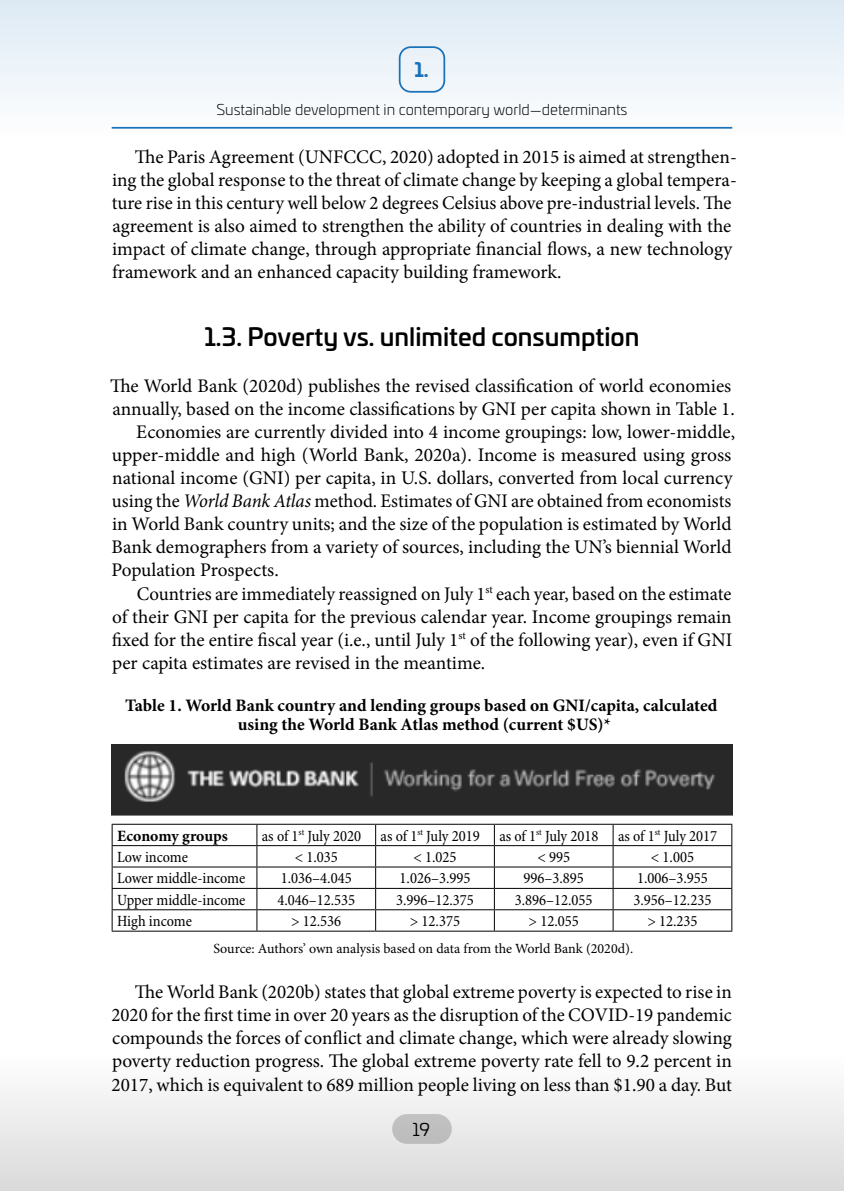
<style>
.page{position:relative;width:844px;height:1191px;background:#fff}
.page>*{position:absolute;margin:0;border:0;box-sizing:border-box;transform-origin:0 0}
.t1{font:500 24.5px "Univia Pro";color:#000}
.t2{font:19.25px/23.1px "Minion Pro";color:#000}
.t3{font:700 19.25px "Univia Pro";color:#1a72b9}
.t4{font:700 17.5px/19.2px "Minion Pro";color:#000;text-align:center}
.t5{font:17.5px "Univia Pro";color:#000}
.t6{font:condensed 15.75px "Minion Pro";color:#000}
.t7{font:700 15.75px "Minion Pro";letter-spacing:-.005em;color:#000}
.t8{font:300 14.88px "Univia Pro";color:#000}
.t9{font:14px "Minion Pro";color:#000}
.s1{font-style:italic}
</style>
<div class="page">
<hr style="left:112px;top:845px;width:145px;height:1px;background:#000">
<hr style="left:257px;top:845px;width:118px;height:1px;background:#000">
<hr style="left:375px;top:845px;width:119px;height:1px;background:#000">
<hr style="left:494px;top:845px;width:119px;height:1px;background:#000">
<hr style="left:613px;top:845px;width:119px;height:1px;background:#000">
<hr style="left:112px;top:866px;width:145px;height:1px;background:#000">
<hr style="left:257px;top:866px;width:118px;height:1px;background:#000">
<hr style="left:375px;top:866px;width:119px;height:1px;background:#000">
<hr style="left:494px;top:866px;width:119px;height:1px;background:#000">
<hr style="left:613px;top:866px;width:119px;height:1px;background:#000">
<hr style="left:112px;top:888px;width:145px;height:1px;background:#000">
<hr style="left:257px;top:888px;width:118px;height:1px;background:#000">
<hr style="left:375px;top:888px;width:119px;height:1px;background:#000">
<hr style="left:494px;top:888px;width:119px;height:1px;background:#000">
<hr style="left:613px;top:888px;width:119px;height:1px;background:#000">
<hr style="left:112px;top:909px;width:145px;height:1px;background:#000">
<hr style="left:257px;top:909px;width:118px;height:1px;background:#000">
<svg style="left:256px;top:825px;width:1px;height:105px"></svg>
<hr style="left:375px;top:909px;width:119px;height:1px;background:#000">
<svg style="left:375px;top:825px;width:1px;height:105px"></svg>
<hr style="left:494px;top:909px;width:119px;height:1px;background:#000">
<svg style="left:494px;top:825px;width:1px;height:105px"></svg>
<hr style="left:613px;top:909px;width:119px;height:1px;background:#000">
<svg style="left:612px;top:825px;width:1px;height:105px"></svg>
<hr style="left:112px;top:824px;width:145px;height:1px;background:#000">
<hr style="left:257px;top:824px;width:118px;height:1px;background:#000">
<hr style="left:375px;top:824px;width:119px;height:1px;background:#000">
<hr style="left:494px;top:824px;width:119px;height:1px;background:#000">
<hr style="left:613px;top:824px;width:119px;height:1px;background:#000">
<svg style="left:112px;top:824px;width:1px;height:106px"></svg>
<svg style="left:731px;top:824px;width:1px;height:106px"></svg>
<hr style="left:112px;top:930px;width:145px;height:1px;background:#000">
<hr style="left:257px;top:930px;width:118px;height:1px;background:#000">
<hr style="left:375px;top:930px;width:119px;height:1px;background:#000">
<hr style="left:494px;top:930px;width:119px;height:1px;background:#000">
<hr style="left:613px;top:930px;width:119px;height:1px;background:#000">
<img style="left:112px;top:744px;width:620px;height:72px">
<div style="left:0;top:1052px;width:843px;height:139px;background:linear-gradient(to bottom,#fff,#d9d9d9)"></div>
<div style="left:0;top:0;width:843px;height:139px;background:linear-gradient(to bottom,#dfebf5,#f7fafc)"></div>
<p class="t3" style="left:414px;top:55px;width:16px">1.</p>
<p class="t8" style="left:216px;top:99px;width:412px">Sustainable development in contemporary world—determinants</p>
<p class="t2" style="left:112px;top:145px;width:626px;text-indent:23px">The Paris Agreement (UNFCCC, 2020) adopted in 2015 is aimed at strengthen&shy;ing the global response to the threat of climate change by keeping a global tempera&shy;ture rise in this century well below 2 degrees Celsius above pre-industrial levels. The agreement is also aimed to strengthen the ability of countries in dealing with the impact of climate change, through appropriate financial flows, a new technology framework and an enhanced capacity building framework.</p>
<p class="t1" style="left:204px;top:318px;width:436px">1.3. Poverty vs. unlimited consumption</p>
<p class="t2" style="left:110px;top:374px;width:622px">The World Bank (2020d) publishes the revised classification of world economies</p>
<p class="t2" style="left:112px;top:397px;width:623px">annually, based on the income classifications by GNI per capita shown in Table 1.</p>
<p class="t2" style="left:136px;top:420px;width:600px">Economies are currently divided into 4 income groupings: low, lower-middle,</p>
<p class="t2" style="left:112px;top:443px;width:620px">upper-middle and high (World Bank, 2020a). Income is measured using gross</p>
<p class="t2" style="left:112px;top:466px;width:621px">national income (GNI) per capita, in U.S. dollars, converted from local currency</p>
<p class="t2" style="left:112px;top:489px;width:620px">using the <span class="s1">World Bank Atlas</span> method. Estimates of GNI are obtained from economists</p>
<p class="t2" style="left:112px;top:512px;width:621px">in World Bank country units; and the size of the population is estimated by World</p>
<p class="t2" style="left:112px;top:536px;width:621px">Bank demographers from a variety of sources, including the UN’s biennial World</p>
<p class="t2" style="left:111px;top:559px;width:169px">Population Prospects.</p>
<p class="t2" style="left:137px;top:582px;width:596px">Countries are immediately reassigned on July 1<sup>st</sup> each year, based on the estimate</p>
<p class="t2" style="left:112px;top:605px;width:620px">of their GNI per capita for the previous calendar year. Income groupings remain</p>
<p class="t2" style="left:112px;top:628px;width:622px">fixed for the entire fiscal year (i.e., until July 1<sup>st</sup> of the following year), even if GNI</p>
<p class="t2" style="left:112px;top:651px;width:374px">per capita estimates are revised in the meantime.</p>
<p class="t4" style="left:125px;top:695px;width:593px">Table 1. World Bank country and lending groups based on GNI/capita, calculated using the World Bank Atlas method (current $US)*</p>
<p class="t7" style="left:117px;top:824px;width:112px">Economy groups</p>
<p class="t6" style="left:262px;top:826px;width:457px">as of 1<sup>st</sup> July 2020 as of 1<sup>st</sup> July 2019 as of 1<sup>st</sup> July 2018 as of 1<sup>st</sup> July 2017</p>
<p class="t6" style="left:117px;top:847px;width:72px">Low income</p>
<p class="t6" style="left:294px;top:847px;width:45px">&lt; 1.035</p>
<p class="t6" style="left:413px;top:847px;width:45px">&lt; 1.025</p>
<p class="t6" style="left:537px;top:847px;width:34px">&lt; 995</p>
<p class="t6" style="left:650px;top:847px;width:45px">&lt; 1.005</p>
<p class="t6" style="left:117px;top:869px;width:130px">Lower middle-income</p>
<p class="t6" style="left:281px;top:869px;width:72px">1.036–4.045</p>
<p class="t6" style="left:399px;top:869px;width:72px">1.026–3.995</p>
<p class="t6" style="left:523px;top:869px;width:62px">996–3.895</p>
<p class="t6" style="left:637px;top:869px;width:72px">1.006–3.955</p>
<p class="t6" style="left:117px;top:890px;width:130px">Upper middle-income</p>
<p class="t6" style="left:277px;top:890px;width:79px">4.046–12.535</p>
<p class="t6" style="left:396px;top:890px;width:79px">3.996–12.375</p>
<p class="t6" style="left:514px;top:890px;width:79px">3.896–12.055</p>
<p class="t6" style="left:633px;top:890px;width:79px">3.956–12.235</p>
<p class="t6" style="left:117px;top:911px;width:76px">High income</p>
<p class="t6" style="left:291px;top:911px;width:52px">&gt; 12.536</p>
<p class="t6" style="left:410px;top:911px;width:52px">&gt; 12.375</p>
<p class="t6" style="left:528px;top:911px;width:52px">&gt; 12.055</p>
<p class="t6" style="left:647px;top:911px;width:52px">&gt; 12.235</p>
<p class="t9" style="left:213px;top:938px;width:421px">Source: Authors’ own analysis based on data from the World Bank (2020d).</p>
<p class="t2" style="left:111px;top:980px;width:622px;text-align:justify;text-indent:23px">The World Bank (2020b) states that global extreme poverty is expected to rise in 2020 for the first time in over 20 years as the disruption of the COVID-19 pandemic compounds the forces of conflict and climate change, which were already slowing poverty reduction progress. The global extreme poverty rate fell to 9.2 percent in 2017, which is equivalent to 689 million people living on less than $1.90 a day. But</p>
<p class="t5" style="left:412px;top:1116px;width:19px">19</p>
</div>
